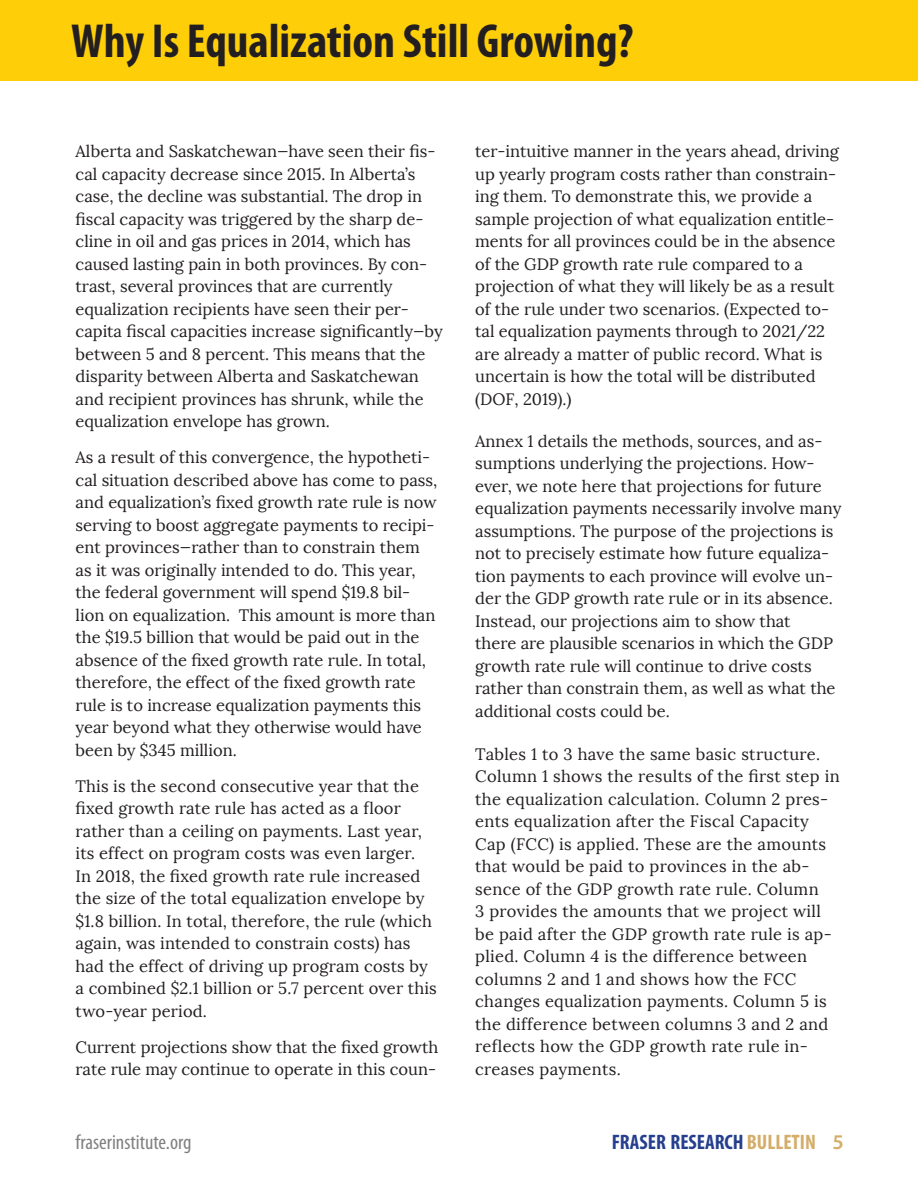
<style>
.page{position:relative;width:918px;height:1188px;background:#fff}
.page>*{position:absolute;margin:0;border:0;box-sizing:border-box;transform-origin:0 0}
.t1{font:700 condensed 48px "Myriad Pro";color:#231f20}
.t2{font:700 condensed 21px "Myriad Pro";color:#253f8e}
.t3{font:condensed 21px "Myriad Pro";color:#828080}
.t4{font:16.5px/22.5px "Lora";color:#231f20}
.t5{font:16.5px/22.5px "Lora";letter-spacing:.02em;color:#231f20}
.s1{color:#d4ad68}
.s2{font-weight:600;font-stretch:normal;color:#d4ad68}
</style>
<div class="page">
<div style="left:0;top:0;width:918px;height:81px;background:#fece08"></div>
<h1 class="t1" style="left:71px;top:11px;width:564px">Why Is Equalization Still Growing?</h1>
<p class="t4" style="left:76px;top:141px;width:369px">Alberta and Saskatchewan—have seen their fis&shy;cal capacity decrease since 2015. In Alberta’s case, the decline was substantial. The drop in fiscal capacity was triggered by the sharp de&shy;cline in oil and gas prices in 2014, which has caused lasting pain in both provinces. By con&shy;trast, several provinces that are currently equalization recipients have seen their per&shy;capita fiscal capacities increase significantly—by between 5 and 8 percent. This means that the disparity between Alberta and Saskatchewan and recipient provinces has shrunk, while the equalization envelope has grown.</p>
<p class="t4" style="left:76px;top:447px;width:363px">As a result of this convergence, the hypotheti&shy;cal situation described above has come to pass, and equalization’s fixed growth rate rule is now serving to boost aggregate payments to recipi&shy;ent provinces—rather than to constrain them as it was originally intended to do. This year, the federal government will spend $19.8 bil&shy;lion on equalization. This amount is more than the $19.5 billion that would be paid out in the absence of the fixed growth rate rule. In total, therefore, the effect of the fixed growth rate rule is to increase equalization payments this year beyond what they otherwise would have been by $345 million.</p>
<p class="t4" style="left:76px;top:775px;width:363px">This is the second consecutive year that the fixed growth rate rule has acted as a floor rather than a ceiling on payments. Last year, its effect on program costs was even larger.<br>In 2018, the fixed growth rate rule increased the size of the total equalization envelope by $1.8 billion. In total, therefore, the rule (which again, was intended to constrain costs) has had the effect of driving up program costs by a combined $2.1 billion or 5.7 percent over this two-year period.</p>
<p class="t4" style="left:76px;top:1036px;width:364px">Current projections show that the fixed growth rate rule may continue to operate in this coun-</p>
<p class="t4" style="left:475px;top:141px;width:365px">ter-intuitive manner in the years ahead, driving up yearly program costs rather than constrain&shy;ing them. To demonstrate this, we provide a sample projection of what equalization entitle&shy;ments for all provinces could be in the absence of the GDP growth rate rule compared to a projection of what they will likely be as a result of the rule under two scenarios. (Expected to&shy;tal equalization payments through to 2021/22 are already a matter of public record. What is uncertain is how the total will be distributed (DOF, 2019).)</p>
<p class="t4" style="left:475px;top:430px;width:368px">Annex 1 details the methods, sources, and as&shy;sumptions underlying the projections. How&shy;ever, we note here that projections for future equalization payments necessarily involve many assumptions. The purpose of the projections is not to precisely estimate how future equaliza&shy;tion payments to each province will evolve un&shy;der the GDP growth rate rule or in its absence.<br>Instead, our projections aim to show that<br>there are plausible scenarios in which the GDP growth rate rule will continue to drive costs rather than constrain them, as well as what the additional costs could be.</p>
<p class="t5" style="left:475px;top:743px;width:366px">Tables 1 to 3 have the same basic structure.<br>Column 1 shows the results of the first step in the equalization calculation. Column 2 pres&shy;ents equalization after the Fiscal Capacity Cap (FCC) is applied. These are the amounts that would be paid to provinces in the ab&shy;sence of the GDP growth rate rule. Column<br>3 provides the amounts that we project will be paid after the GDP growth rate rule is ap&shy;plied. Column 4 is the difference between columns 2 and 1 and shows how the FCC changes equalization payments. Column 5 is the difference between columns 3 and 2 and reflects how the GDP growth rate rule in&shy;creases payments.</p>
<p class="t3" style="left:76px;top:1129px;width:117px">fraserinstitute.org</p>
<p class="t2" style="left:612px;top:1129px;width:233px">FRASER RESEARCH <span class="s1">BULLETIN</span> <span class="s2">5</span></p>
</div>
